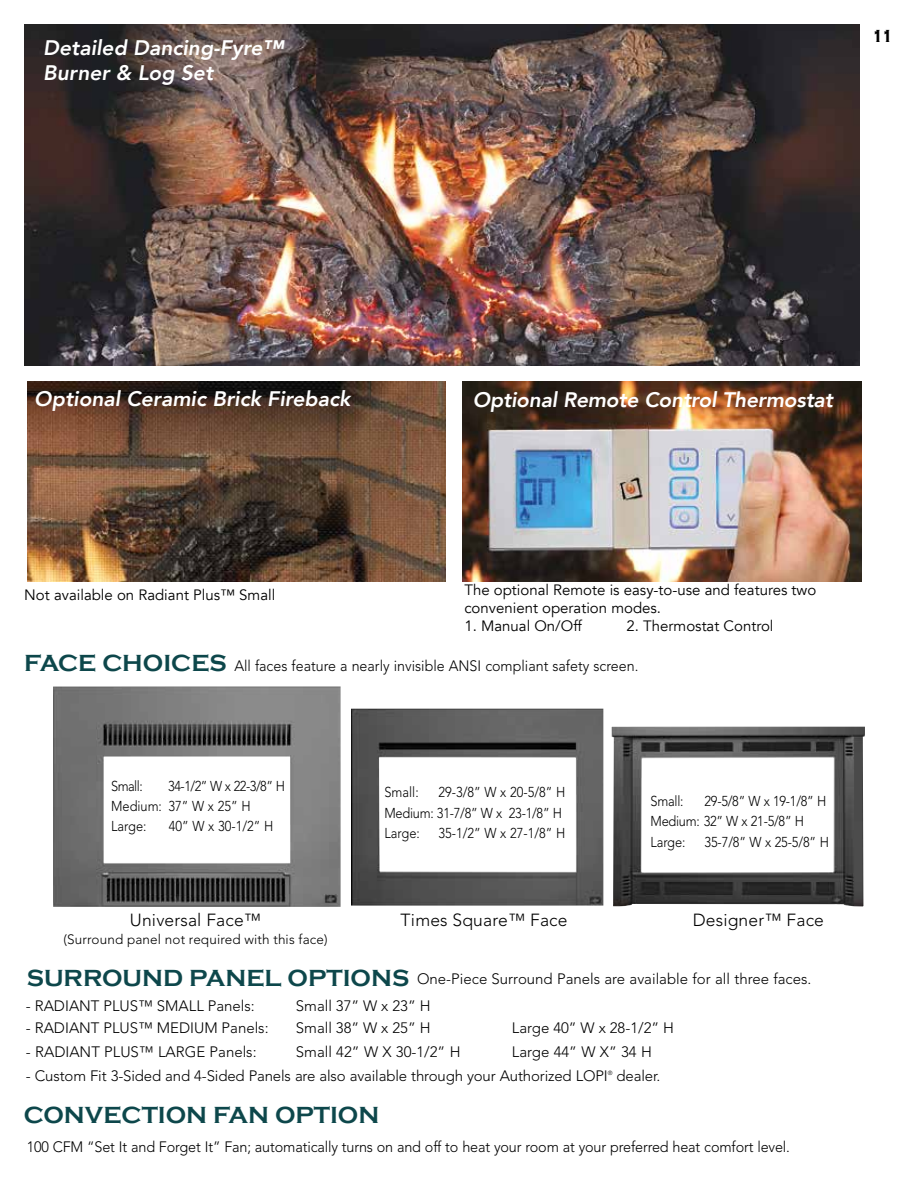
<style>
.page{position:relative;width:918px;height:1188px;background:#fff}
.page>*{position:absolute;margin:0;border:0;box-sizing:border-box;transform-origin:0 0}
.t1{font:700 24px "Copperplate Gothic";color:#0d474b}
.t2{font:italic 800 21px/25.2px "Avenir";color:#fff}
.t3{font:700 18px "Copperplate Gothic";color:#000}
.t4{font:300 17.4px "Avenir LT Std";letter-spacing:.01em;color:#000}
.t5{font:300 15px "Avenir LT Std";color:#000}
.t6{font:15px/18px "Avenir";color:#000}
.t7{font:300 15px "Avenir LT Std";color:#000;scale:.96 1}
.t8{font:300 15px "Avenir LT Std";color:#000;scale:.95 1}
.t9{font:300 14.25px/20.4px "Avenir LT Std";letter-spacing:-.02em;color:#000;scale:.9 1}
.t10{font:300 14.25px/20.4px "Avenir LT Std";color:#000;scale:.9 1}
.t11{font:300 13.5px "Avenir LT Std";letter-spacing:.01em;color:#000}
.t12{font:300 6px "Avenir LT Std";color:#000}
</style>
<div class="page">
<img style="left:24px;top:24px;width:836px;height:341px">
<img style="left:463px;top:381px;width:398px;height:200px">
<img style="left:27px;top:381px;width:419px;height:200px">
<img style="left:351px;top:709px;width:252px;height:197px">
<img style="left:612px;top:727px;width:253px;height:180px">
<img style="left:53px;top:687px;width:288px;height:220px">
<h2 class="t2" style="left:43px;top:35px;width:242px">Detailed Dancing-Fyre™<br>Burner &amp; Log Set</h2>
<p class="t3" style="left:871px;top:26px;width:24px">11</p>
<h2 class="t2" style="left:34px;top:386px;width:318px">Optional Ceramic Brick Fireback</h2>
<h2 class="t2" style="left:473px;top:387px;width:362px">Optional Remote Control Thermostat</h2>
<p class="t6" style="left:24px;top:586px;width:253px">Not available on Radiant Plus™ Small</p>
<p class="t6" style="left:464px;top:581px;width:353px">The optional Remote is easy-to-use and features two convenient operation modes.</p>
<p class="t6" style="left:464px;top:617px;width:119px">1. Manual On/Off</p>
<p class="t6" style="left:626px;top:617px;width:149px">2. Thermostat Control</p>
<h1 class="t1" style="left:24px;top:650px;width:204px">FACE CHOICES</h1>
<p class="t8" style="left:234px;top:657px;width:427px">All faces feature a nearly invisible ANSI compliant safety screen.</p>
<p class="t9" style="left:111px;top:776px;width:37px">Small:</p>
<p class="t10" style="left:111px;top:776px;width:195px;text-indent:57px">34-1/2” W x 22-3/8” H<br>Medium: 37” W x 25” H<br>Large:</p>
<p class="t9" style="left:169px;top:816px;width:118px">40” W x 30-1/2” H</p>
<p class="t4" style="left:130px;top:910px;width:133px">Universal Face™</p>
<p class="t11" style="left:64px;top:931px;width:265px">(Surround panel not required with this face)</p>
<p class="t9" style="left:384px;top:782px;width:40px">Small:</p>
<p class="t9" style="left:384px;top:782px;width:203px;text-indent:54px">29-3/8” W x 20-5/8” H<br>Medium: 31-7/8” W x 23-1/8” H<br>Large:</p>
<p class="t9" style="left:438px;top:823px;width:143px">35-1/2” W x 27-1/8” H</p>
<p class="t4" style="left:400px;top:910px;width:169px">Times Square™ Face</p>
<p class="t9" style="left:651px;top:791px;width:38px">Small:</p>
<p class="t9" style="left:651px;top:791px;width:197px;text-indent:54px">29-5/8” W x 19-1/8” H<br>Medium: 32” W x 21-5/8” H<br>Large:</p>
<p class="t9" style="left:705px;top:832px;width:140px">35-7/8” W x 25-5/8” H</p>
<p class="t4" style="left:693px;top:910px;width:133px">Designer™ Face</p>
<h1 class="t1" style="left:27px;top:965px;width:384px">SURROUND PANEL OPTIONS</h1>
<p class="t5" style="left:417px;top:970px;width:396px">One-Piece Surround Panels are available for all three faces.</p>
<p class="t5" style="left:26px;top:997px;width:230px">- RADIANT PLUS™ SMALL Panels:</p>
<p class="t5" style="left:296px;top:997px;width:136px">Small 37” W x 23” H</p>
<p class="t5" style="left:26px;top:1019px;width:244px">- RADIANT PLUS™ MEDIUM Panels:</p>
<p class="t5" style="left:296px;top:1019px;width:136px">Small 38” W x 25” H</p>
<p class="t5" style="left:512px;top:1019px;width:164px">Large 40” W x 28-1/2” H</p>
<p class="t5" style="left:26px;top:1043px;width:232px">- RADIANT PLUS™ LARGE Panels:</p>
<p class="t5" style="left:296px;top:1043px;width:166px">Small 42” W X 30-1/2” H</p>
<p class="t5" style="left:512px;top:1043px;width:141px">Large 44” W X” 34 H</p>
<p class="t5" style="left:26px;top:1067px;width:583px">- Custom Fit 3-Sided and 4-Sided Panels are also available through your Authorized LOPI</p>
<p class="t12" style="left:608px;top:1070px;width:6px">®</p>
<p class="t5" style="left:617px;top:1067px;width:45px">dealer.</p>
<h1 class="t1" style="left:24px;top:1102px;width:357px">CONVECTION FAN OPTION</h1>
<p class="t7" style="left:27px;top:1138px;width:797px">100 CFM “Set It and Forget It” Fan; automatically turns on and off to heat your room at your preferred heat comfort level.</p>
</div>
